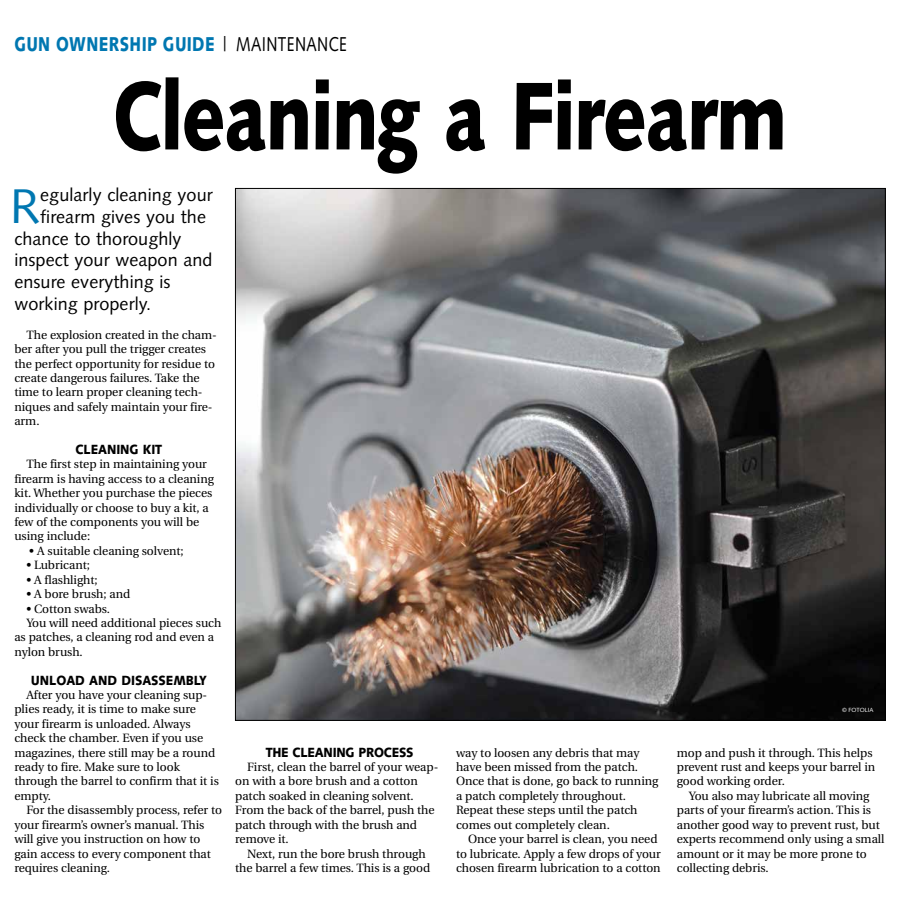
<style>
.page{position:relative;width:900px;height:908px;background:#fff}
.page>*{position:absolute;margin:0;border:0;box-sizing:border-box;transform-origin:0 0}
.t1{font:900 96px "Syntax";letter-spacing:-.015em;color:#000;scale:.77 1}
.t2{font:48.6px "Syntax";color:#0077b1}
.t3{font:900 20px "Syntax";letter-spacing:.025em;color:#0077b1;scale:.77 1}
.t4{font:18px "Syntax";letter-spacing:.005em;color:#000}
.t5{font:900 13.3px "Syntax";letter-spacing:-.005em;color:#000;scale:.91 1}
.t6{font:12px/14.4px "Utopia";letter-spacing:-.005em;color:#000}
.t7{font:6px "Syntax";color:#fff}
.s1{font-weight:400;color:#000}
</style>
<div class="page">
<img style="left:237px;top:190px;width:647px;height:528px">
<h3 class="t3" style="left:14px;top:32px;width:433px">GUN OWNERSHIP GUIDE <span class="s1">| MAINTENANCE</span></h3>
<h1 class="t1" style="left:113px;top:59px;width:877px">Cleaning a Firearm</h1>
<h2 class="t2" style="left:10px;top:177px;width:31px">R</h2>
<h3 class="t4" style="left:40px;top:184px;width:174px">egularly cleaning your</h3>
<h3 class="t4" style="left:40px;top:206px;width:167px">firearm gives you the</h3>
<h3 class="t4" style="left:14px;top:228px;width:169px">chance to thoroughly</h3>
<h3 class="t4" style="left:14px;top:249px;width:200px">inspect your weapon and</h3>
<h3 class="t4" style="left:14px;top:271px;width:158px">ensure everything is</h3>
<h3 class="t4" style="left:14px;top:292px;width:138px">working properly.</h3>
<p class="t6" style="left:14px;top:327px;width:204px;text-indent:12px">The explosion created in the cham&shy;ber after you pull the trigger creates the perfect opportunity for residue to create dangerous failures. Take the time to learn proper cleaning tech&shy;niques and safely maintain your fire&shy;arm.</p>
<p class="t5" style="left:75px;top:441px;width:97px">CLEANING KIT</p>
<p class="t6" style="left:14px;top:457px;width:201px;text-indent:12px">The first step in maintaining your firearm is having access to a cleaning kit. Whether you purchase the pieces individually or choose to buy a kit, a few of the components you will be using include:</p>
<p class="t6" style="left:29px;top:543px;width:156px">• A suitable cleaning solvent;</p>
<p class="t6" style="left:26px;top:558px;width:65px">• Lubricant;</p>
<p class="t6" style="left:26px;top:572px;width:73px">• A flashlight;</p>
<p class="t6" style="left:26px;top:587px;width:105px">• A bore brush; and</p>
<p class="t6" style="left:26px;top:601px;width:85px">• Cotton swabs.</p>
<p class="t6" style="left:26px;top:615px;width:197px">You will need additional pieces such</p>
<p class="t6" style="left:14px;top:630px;width:201px">as patches, a cleaning rod and even a</p>
<p class="t6" style="left:14px;top:644px;width:70px">nylon brush.</p>
<p class="t5" style="left:31px;top:672px;width:195px">UNLOAD AND DISASSEMBLY</p>
<p class="t6" style="left:14px;top:687px;width:206px;text-indent:12px">After you have your cleaning sup&shy;plies ready, it is time to make sure your firearm is unloaded. Always check the chamber. Even if you use magazines, there still may be a round ready to fire. Make sure to look through the barrel to confirm that it is empty.</p>
<p class="t6" style="left:14px;top:803px;width:209px;text-indent:12px">For the disassembly process, refer to your firearm’s owner’s manual. This will give you instruction on how to gain access to every component that requires cleaning.</p>
<p class="t5" style="left:266px;top:744px;width:164px">THE CLEANING PROCESS</p>
<p class="t6" style="left:235px;top:759px;width:205px;text-indent:12px">First, clean the barrel of your weap&shy;on with a bore brush and a cotton patch soaked in cleaning solvent.<br>From the back of the barrel, push the patch through with the brush and remove it.</p>
<p class="t6" style="left:235px;top:846px;width:197px;text-indent:12px">Next, run the bore brush through the barrel a few times. This is a good</p>
<p class="t6" style="left:456px;top:745px;width:204px">way to loosen any debris that may have been missed from the patch.<br>Once that is done, go back to running a patch completely throughout.<br>Repeat these steps until the patch comes out completely clean.</p>
<p class="t6" style="left:456px;top:831px;width:206px;text-indent:12px">Once your barrel is clean, you need to lubricate. Apply a few drops of your chosen firearm lubrication to a cotton</p>
<p class="t7" style="left:842px;top:705px;width:33px">© FOTOLIA</p>
<p class="t6" style="left:677px;top:745px;width:200px">mop and push it through. This helps prevent rust and keeps your barrel in good working order.</p>
<p class="t6" style="left:677px;top:788px;width:209px;text-indent:12px">You also may lubricate all moving parts of your firearm’s action. This is another good way to prevent rust, but experts recommend only using a small amount or it may be more prone to collecting debris.</p>
</div>
